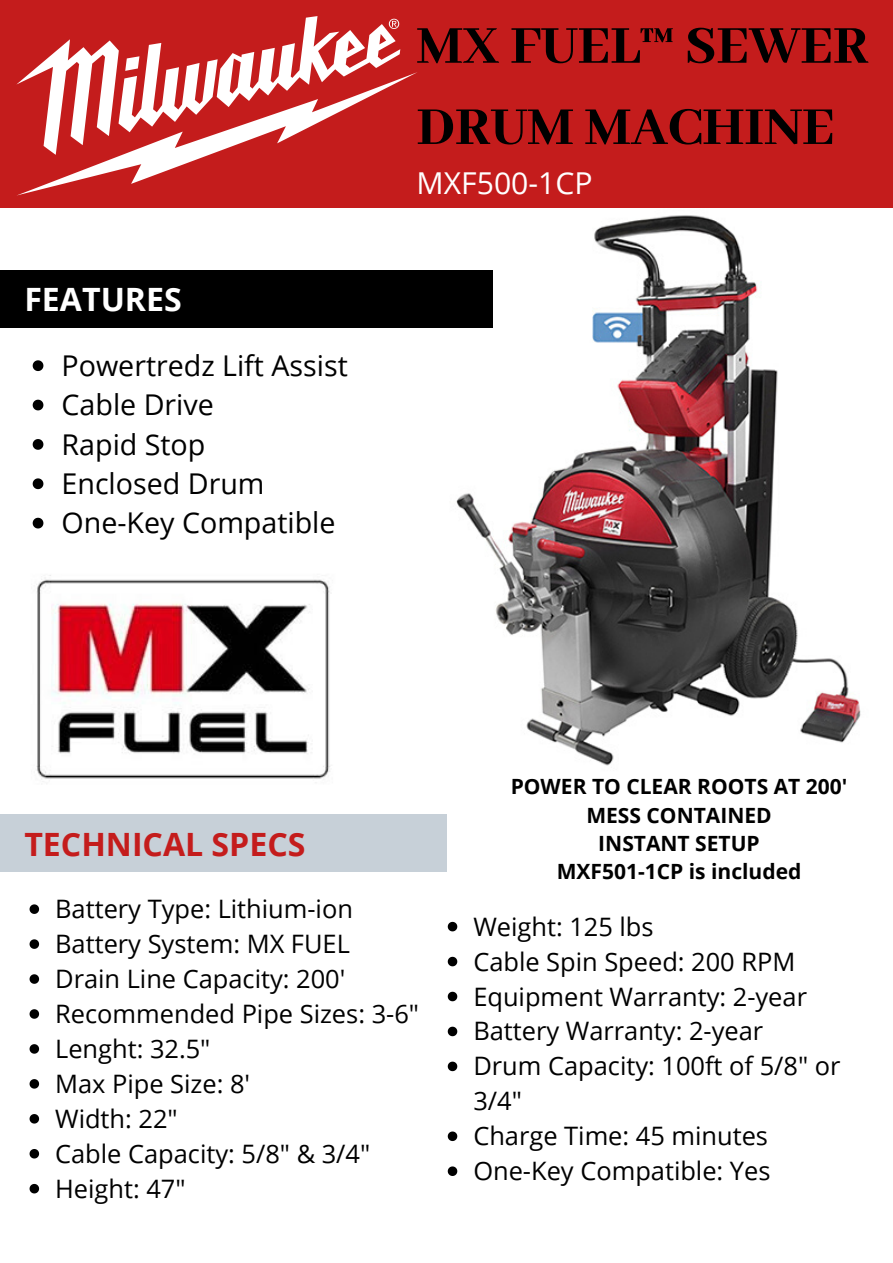
<style>
.page{position:relative;width:893px;height:1263px;background:#fff}
.page>*{position:absolute;margin:0;border:0;box-sizing:border-box;transform-origin:0 0}
.t1{font:800 58.8px/81.2px "Abhaya Libre";color:#000}
.t2{font:700 32.1px "Open Sans";color:#c41c1c}
.t3{font:700 32.1px "Open Sans";color:#fff}
.t4{font:30.15px "Open Sans";color:#fff}
.t5{font:28.65px/39.4px "Open Sans";color:#000}
.t6{font:25.42px/35px "Open Sans";color:#000}
.t7{font:700 21px/28.4px "Open Sans";color:#000;text-align:center}
</style>
<div class="page">
<img style="left:447px;top:207px;width:429px;height:559px">
<div style="left:0;top:0;width:893px;height:207px;background:#c41c1c"></div>
<svg style="left:17px;top:72px;width:400px;height:124px"></svg>
<svg style="left:16px;top:16px;width:384px;height:139px"></svg>
<div style="left:0;top:270px;width:493px;height:57px;background:#000"></div>
<div style="left:0;top:815px;width:447px;height:57px;background:#c7d0d8"></div>
<img style="left:36px;top:575px;width:294px;height:205px">
<svg style="left:33px;top:360px;width:10px;height:11px"></svg>
<svg style="left:33px;top:400px;width:10px;height:10px"></svg>
<svg style="left:33px;top:439px;width:10px;height:11px"></svg>
<svg style="left:33px;top:478px;width:10px;height:11px"></svg>
<svg style="left:33px;top:518px;width:10px;height:10px"></svg>
<svg style="left:30px;top:904px;width:9px;height:10px"></svg>
<svg style="left:30px;top:939px;width:9px;height:10px"></svg>
<svg style="left:30px;top:974px;width:9px;height:10px"></svg>
<svg style="left:30px;top:1009px;width:9px;height:10px"></svg>
<svg style="left:30px;top:1044px;width:9px;height:10px"></svg>
<svg style="left:30px;top:1079px;width:9px;height:9px"></svg>
<svg style="left:30px;top:1114px;width:9px;height:9px"></svg>
<svg style="left:30px;top:1149px;width:9px;height:9px"></svg>
<svg style="left:30px;top:1184px;width:9px;height:9px"></svg>
<svg style="left:448px;top:922px;width:9px;height:9px"></svg>
<svg style="left:448px;top:957px;width:9px;height:9px"></svg>
<svg style="left:448px;top:992px;width:9px;height:9px"></svg>
<svg style="left:448px;top:1027px;width:9px;height:9px"></svg>
<svg style="left:448px;top:1061px;width:9px;height:10px"></svg>
<svg style="left:448px;top:1131px;width:9px;height:10px"></svg>
<svg style="left:448px;top:1166px;width:9px;height:10px"></svg>
<p class="t3" style="left:24px;top:277px;width:159px">FEATURES</p>
<p class="t5" style="left:62px;top:345px;width:288px">Powertredz Lift Assist<br>Cable Drive<br>Rapid Stop<br>Enclosed Drum<br>One-Key Compatible</p>
<h1 class="t1" style="left:416px;top:7px;width:453px">MX FUEL™ SEWER<br>DRUM MACHINE</h1>
<p class="t4" style="left:416px;top:162px;width:177px">MXF500-1CP</p>
<p class="t2" style="left:24px;top:822px;width:283px">TECHNICAL SPECS</p>
<p class="t7" style="left:511px;top:772px;width:338px">POWER TO CLEAR ROOTS AT 200'<br>MESS CONTAINED<br>INSTANT SETUP<br>MXF501-1CP is included</p>
<p class="t6" style="left:55px;top:891px;width:365px">Battery Type: Lithium-ion<br>Battery System: MX FUEL<br>Drain Line Capacity: 200'<br>Recommended Pipe Sizes: 3-6"<br>Lenght: 32.5"<br>Max Pipe Size: 8'<br>Width: 22"<br>Cable Capacity: 5/8" &amp; 3/4"<br>Height: 47"</p>
<p class="t6" style="left:473px;top:908px;width:369px">Weight: 125 lbs<br>Cable Spin Speed: 200 RPM<br>Equipment Warranty: 2-year<br>Battery Warranty: 2-year<br>Drum Capacity: 100ft of 5/8" or<br>3/4"<br>Charge Time: 45 minutes<br>One-Key Compatible: Yes</p>
</div>
